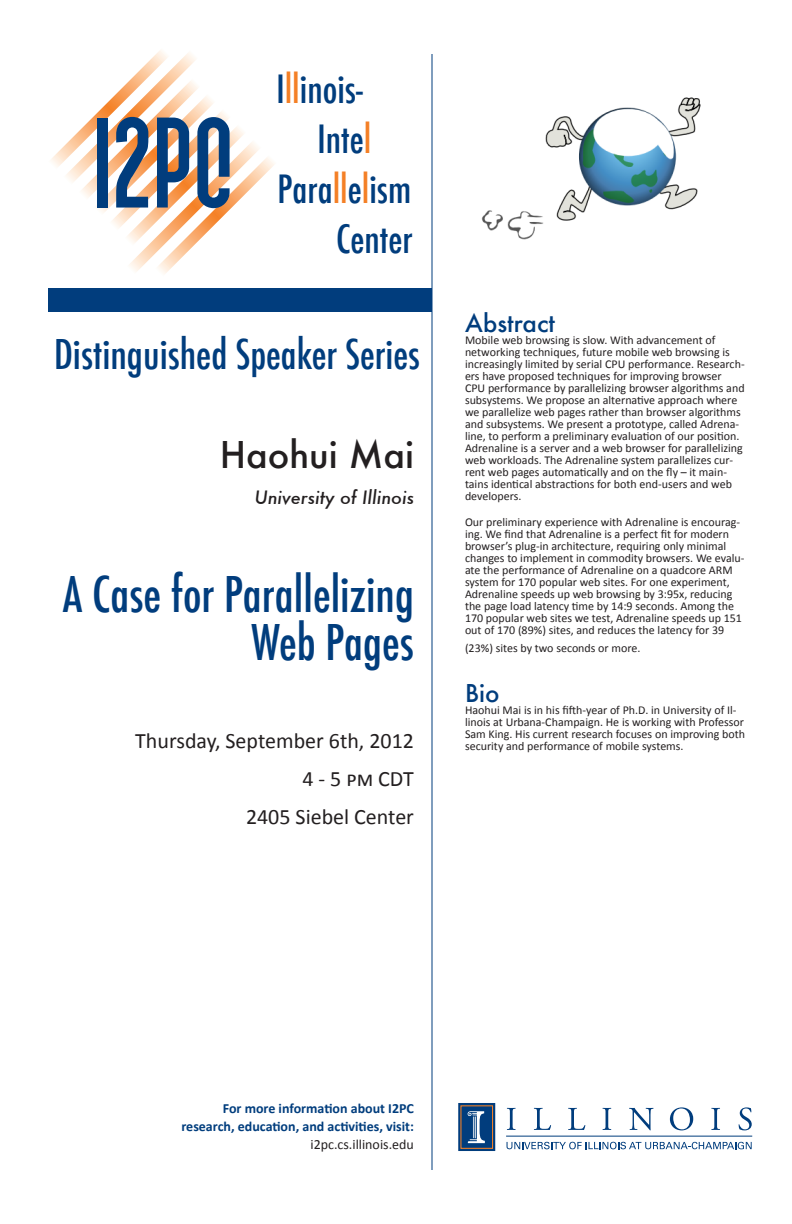
<style>
.page{position:relative;width:792px;height:1224px;background:#fff}
.page>*{position:absolute;margin:0;border:0;box-sizing:border-box;transform-origin:0 0}
.Lecture_Title{font:500 condensed 48px/48px "Futura";color:#013d7d;text-align:right}
.DLS1{font:500 condensed 40px "Futura";color:#013d7d}
.Text{font:500 condensed 38px "Futura";color:#013d7d}
.Lecture_Title-2{font:500 36px "Futura";color:#231f20}
.Head{font:500 24px "Futura";color:#013d7d}
.Date__Time__Location{font:22px "Calibri";color:#231f20}
.Lecture_Title-3{font:italic 500 18px "Futura";color:#231f20}
.More_info{font:700 14px/18px "Calibri";color:#013d7d;text-align:right}
.Head-2{font:12px/12px "Calibri";color:#231f20}
.s1{color:#f48026}
.s2{font-weight:400;color:#231f20}
</style>
<div class="page">
<svg style="left:458px;top:1103px;width:37px;height:48px"></svg>
<div style="left:460px;top:1105px;width:33px;height:44px;background:#013d7d;border:1px solid #f48026"></div>
<svg style="left:468px;top:1111px;width:17px;height:32px"></svg>
<svg style="left:507px;top:1108px;width:9px;height:22px"></svg>
<svg style="left:534px;top:1108px;width:17px;height:22px"></svg>
<svg style="left:568px;top:1108px;width:17px;height:22px"></svg>
<svg style="left:602px;top:1108px;width:9px;height:22px"></svg>
<svg style="left:629px;top:1108px;width:25px;height:22px"></svg>
<svg style="left:670px;top:1107px;width:23px;height:23px"></svg>
<svg style="left:711px;top:1108px;width:9px;height:22px"></svg>
<svg style="left:739px;top:1107px;width:13px;height:23px"></svg>
<hr style="left:506px;top:1136px;width:246px;height:1px;background:#013d7d">
<svg style="left:507px;top:1142px;width:245px;height:7px"></svg>
<hr style="left:432px;top:54px;width:1px;height:1116px;background:#013d7d">
<div style="left:48px;top:288px;width:384px;height:24px;background:#013d7d"></div>
<svg style="left:51px;top:50px;width:223px;height:224px"></svg>
<img style="left:481px;top:97px;width:220px;height:143px">
<p class="Text" style="left:276px;top:65px;width:88px">I<span class="s1">ll</span>inois-</p>
<p class="Text" style="left:318px;top:115px;width:55px">Inte<span class="s1">l</span></p>
<p class="Text" style="left:278px;top:165px;width:135px">Para<span class="s1">ll</span>e<span class="s1">l</span>ism</p>
<p class="Text" style="left:336px;top:215px;width:78px">Center</p>
<p class="DLS1" style="left:54px;top:329px;width:368px">Distinguished Speaker Series</p>
<p class="Lecture_Title-2" style="left:220px;top:430px;width:196px">Haohui Mai</p>
<p class="Lecture_Title-3" style="left:254px;top:485px;width:161px">University of Illinois</p>
<p class="Lecture_Title" style="left:63px;top:570px;width:353px">A Case for Parallelizing<br>Web Pages</p>
<p class="Date__Time__Location" style="left:135px;top:726px;width:280px">Thursday, September 6th, 2012</p>
<p class="Date__Time__Location" style="left:302px;top:764px;width:113px">4 - 5 pm CDT</p>
<p class="Date__Time__Location" style="left:246px;top:802px;width:169px">2405 Siebel Center</p>
<p class="Head" style="left:465px;top:306px;width:92px">Abstract</p>
<p class="Head-2" style="left:465px;top:334px;width:281px">Mobile web browsing is slow. With advancement of networking techniques, future mobile web browsing is increasingly limited by serial CPU performance. Research&shy;ers have proposed techniques for improving browser CPU performance by parallelizing browser algorithms and subsystems. We propose an alternative approach where we parallelize web pages rather than browser algorithms and subsystems. We present a prototype, called Adrena&shy;line, to perform a preliminary evaluation of our position.<br>Adrenaline is a server and a web browser for parallelizing web workloads. The Adrenaline system parallelizes cur&shy;rent web pages automatically and on the fly – it main&shy;tains identical abstractions for both end-users and web developers.</p>
<p class="Head-2" style="left:465px;top:516px;width:281px">Our preliminary experience with Adrenaline is encourag&shy;ing. We find that Adrenaline is a perfect fit for modern browser’s plug-in architecture, requiring only minimal changes to implement in commodity browsers. We evalu&shy;ate the performance of Adrenaline on a quadcore ARM system for 170 popular web sites. For one experiment, Adrenaline speeds up web browsing by 3:95x, reducing the page load latency time by 14:9 seconds. Among the 170 popular web sites we test, Adrenaline speeds up 151 out of 170 (89%) sites, and reduces the latency for 39</p>
<p class="Head-2" style="left:465px;top:642px;width:177px">(23%) sites by two seconds or more.</p>
<p class="Head" style="left:465px;top:676px;width:36px">Bio</p>
<p class="Head-2" style="left:465px;top:704px;width:282px">Haohui Mai is in his fifth-year of Ph.D. in University of Il&shy;linois at Urbana-Champaign. He is working with Professor Sam King. His current research focuses on improving both security and performance of mobile systems.</p>
<p class="More_info" style="left:181px;top:1100px;width:234px">For more information about I2PC research, education, and activities, visit: <span class="s2">i2pc.cs.illinois.edu</span></p>
</div>
